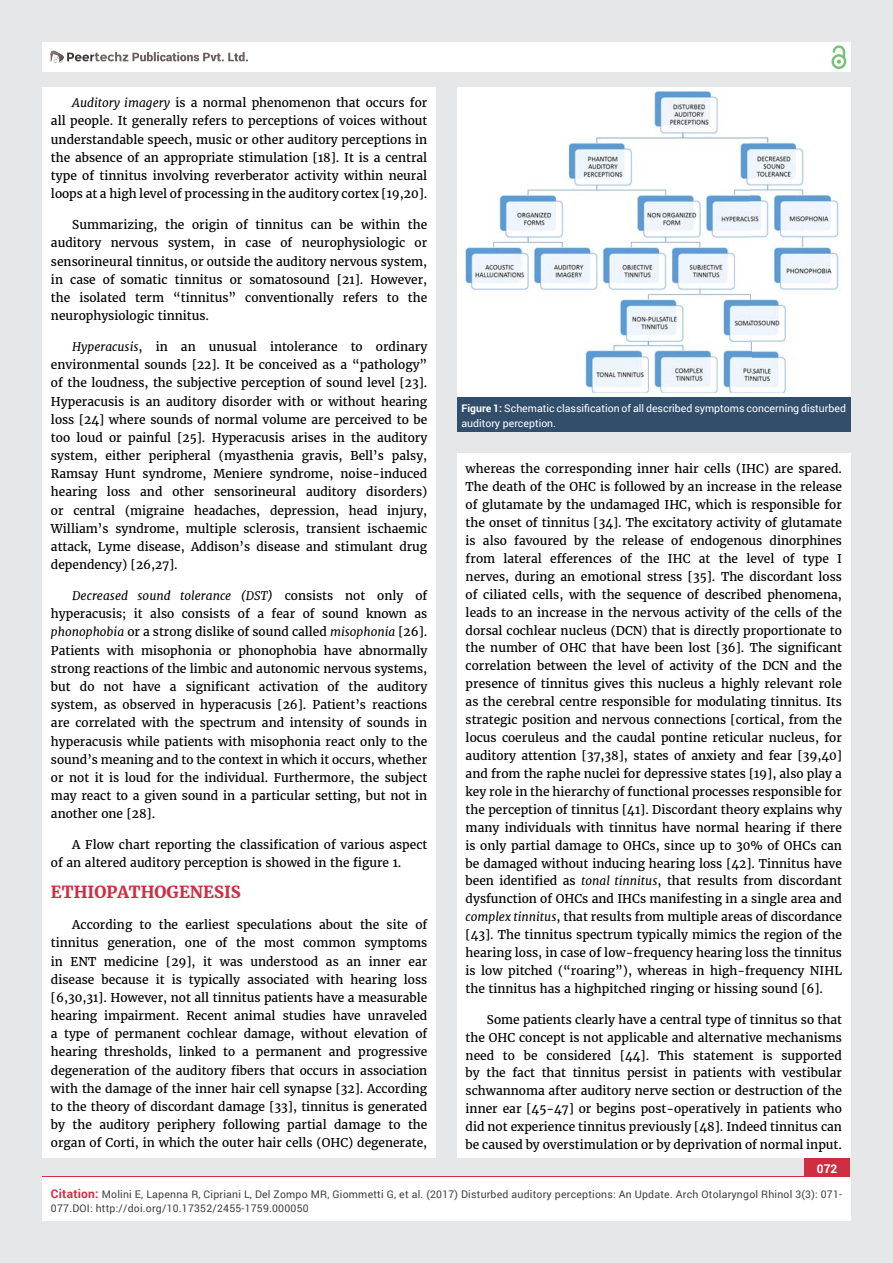
<style>
.page{position:relative;width:893px;height:1263px;background:#e6e7e8}
.page>*{position:absolute;margin:0;border:0;box-sizing:border-box;transform-origin:0 0}
.t1{font:700 16.5px "Merriweather";color:#cf2e41}
.t2{font:12px/18.1px "Merriweather";color:#000;text-align:justify}
.t3{font:700 12px "Roboto";color:#fff}
.t4{font:10.5px/13.5px "Roboto";letter-spacing:.02em;color:#414042}
.t5{font:10.5px/15px "Roboto";color:#fff}
.s1{font-style:italic}
.s2{font-weight:700}
.s3{font-weight:700;font-size:12px;color:#cf2e41}
</style>
<div class="page">
<div style="left:42px;top:43px;width:808px;height:29px;background:#fff"></div>
<div style="left:831px;top:54px;width:15px;height:15px;border:2px solid #74c273;border-radius:50%"></div>
<svg style="left:831px;top:45px;width:15px;height:19px"></svg>
<div style="left:804px;top:1157px;width:46px;height:43px;background:#cf2e41"></div>
<svg style="left:49px;top:50px;width:199px;height:14px"></svg>
<div style="left:42px;top:1177px;width:808px;height:43px;background:#fff"></div>
<div style="left:42px;top:87px;width:394px;height:1071px;background:#fff"></div>
<div style="left:457px;top:453px;width:393px;height:705px;background:#fff"></div>
<div style="left:457px;top:87px;width:393px;height:310px;background:#fff"></div>
<div style="left:457px;top:397px;width:393px;height:35px;background:#314e6b"></div>
<img style="left:462px;top:91px;width:381px;height:302px">
<p class="t2" style="left:51px;top:94px;width:378px;text-indent:21px"><span class="s1">Auditory imagery</span> is a normal phenomenon that occurs for all people. It generally refers to perceptions of voices without understandable speech, music or other auditory perceptions in the absence of an appropriate stimulation [18]. It is a central type of tinnitus involving reverberator activity within neural loops at a high level of processing in the auditory cortex [19,20].</p>
<p class="t2" style="left:51px;top:216px;width:378px;text-indent:21px">Summarizing, the origin of tinnitus can be within the auditory nervous system, in case of neurophysiologic or sensorineural tinnitus, or outside the auditory nervous system, in case of somatic tinnitus or somatosound [21]. However, the isolated term “tinnitus” conventionally refers to the neurophysiologic tinnitus.</p>
<p class="t2" style="left:51px;top:338px;width:378px;text-indent:21px"><span class="s1">Hyperacusis</span>, in an unusual intolerance to ordinary environmental sounds [22]. It be conceived as a “pathology” of the loudness, the subjective perception of sound level [23].<br>Hyperacusis is an auditory disorder with or without hearing loss [24] where sounds of normal volume are perceived to be too loud or painful [25]. Hyperacusis arises in the auditory system, either peripheral (myasthenia gravis, Bell’s palsy, Ramsay Hunt syndrome, Meniere syndrome, noise-induced hearing loss and other sensorineural auditory disorders) or central (migraine headaches, depression, head injury, William’s syndrome, multiple sclerosis, transient ischaemic attack, Lyme disease, Addison’s disease and stimulant drug dependency) [26,27].</p>
<p class="t2" style="left:51px;top:587px;width:378px;text-indent:21px"><span class="s1">Decreased sound tolerance (DST)</span> consists not only of hyperacusis; it also consists of a fear of sound known as <span class="s1">phonophobia</span> or a strong dislike of sound called <span class="s1">misophonia</span> [26].<br>Patients with misophonia or phonophobia have abnormally strong reactions of the limbic and autonomic nervous systems, but do not have a significant activation of the auditory system, as observed in hyperacusis [26]. Patient’s reactions are correlated with the spectrum and intensity of sounds in hyperacusis while patients with misophonia react only to the sound’s meaning and to the context in which it occurs, whether or not it is loud for the individual. Furthermore, the subject may react to a given sound in a particular setting, but not in another one [28].</p>
<p class="t2" style="left:51px;top:836px;width:378px;text-indent:21px">A Flow chart reporting the classification of various aspect of an altered auditory perception is showed in the figure 1.</p>
<h1 class="t1" style="left:51px;top:882px;width:191px">ETHIOPATHOGENESIS</h1>
<p class="t2" style="left:51px;top:916px;width:378px;text-indent:21px">According to the earliest speculations about the site of tinnitus generation, one of the most common symptoms in ENT medicine [29], it was understood as an inner ear disease because it is typically associated with hearing loss [6,30,31]. However, not all tinnitus patients have a measurable hearing impairment. Recent animal studies have unraveled a type of permanent cochlear damage, without elevation of hearing thresholds, linked to a permanent and progressive degeneration of the auditory fibers that occurs in association with the damage of the inner hair cell synapse [32]. According to the theory of discordant damage [33], tinnitus is generated by the auditory periphery following partial damage to the organ of Corti, in which the outer hair cells (OHC) degenerate,</p>
<p class="t5" style="left:461px;top:401px;width:386px"><span class="s2">Figure 1:</span> Schematic classification of all described symptoms concerning disturbed auditory perception.</p>
<p class="t2" style="left:466px;top:460px;width:378px">whereas the corresponding inner hair cells (IHC) are spared.<br>The death of the OHC is followed by an increase in the release of glutamate by the undamaged IHC, which is responsible for the onset of tinnitus [34]. The excitatory activity of glutamate is also favoured by the release of endogenous dinorphines from lateral efferences of the IHC at the level of type I nerves, during an emotional stress [35]. The discordant loss of ciliated cells, with the sequence of described phenomena, leads to an increase in the nervous activity of the cells of the dorsal cochlear nucleus (DCN) that is directly proportionate to the number of OHC that have been lost [36]. The significant correlation between the level of activity of the DCN and the presence of tinnitus gives this nucleus a highly relevant role as the cerebral centre responsible for modulating tinnitus. Its strategic position and nervous connections [cortical, from the locus coeruleus and the caudal pontine reticular nucleus, for auditory attention [37,38], states of anxiety and fear [39,40] and from the raphe nuclei for depressive states [19], also play a key role in the hierarchy of functional processes responsible for the perception of tinnitus [41]. Discordant theory explains why many individuals with tinnitus have normal hearing if there is only partial damage to OHCs, since up to 30% of OHCs can be damaged without inducing hearing loss [42]. Tinnitus have been identified as <span class="s1">tonal tinnitus</span>, that results from discordant dysfunction of OHCs and IHCs manifesting in a single area and <span class="s1">complex tinnitus</span>, that results from multiple areas of discordance [43]. The tinnitus spectrum typically mimics the region of the hearing loss, in case of low-frequency hearing loss the tinnitus is low pitched (“roaring”), whereas in high-frequency NIHL the tinnitus has a highpitched ringing or hissing sound [6].</p>
<p class="t2" style="left:466px;top:1010px;width:378px;text-indent:21px">Some patients clearly have a central type of tinnitus so that the OHC concept is not applicable and alternative mechanisms need to be considered [44]. This statement is supported by the fact that tinnitus persist in patients with vestibular schwannoma after auditory nerve section or destruction of the inner ear [45-47] or begins post-operatively in patients who did not experience tinnitus previously [48]. Indeed tinnitus can be caused by overstimulation or by deprivation of normal input.</p>
<p class="t3" style="left:817px;top:1161px;width:22px">072</p>
<p class="t4" style="left:51px;top:1188px;width:792px"><span class="s3">Citation:</span> Molini E, Lapenna R, Cipriani L, Del Zompo MR, Giommetti G, et al. (2017) Disturbed auditory perceptions: An Update. Arch Otolaryngol Rhinol 3(3): 071-<br>077.DOI: http://doi.org/10.17352/2455-1759.000050</p>
</div>
